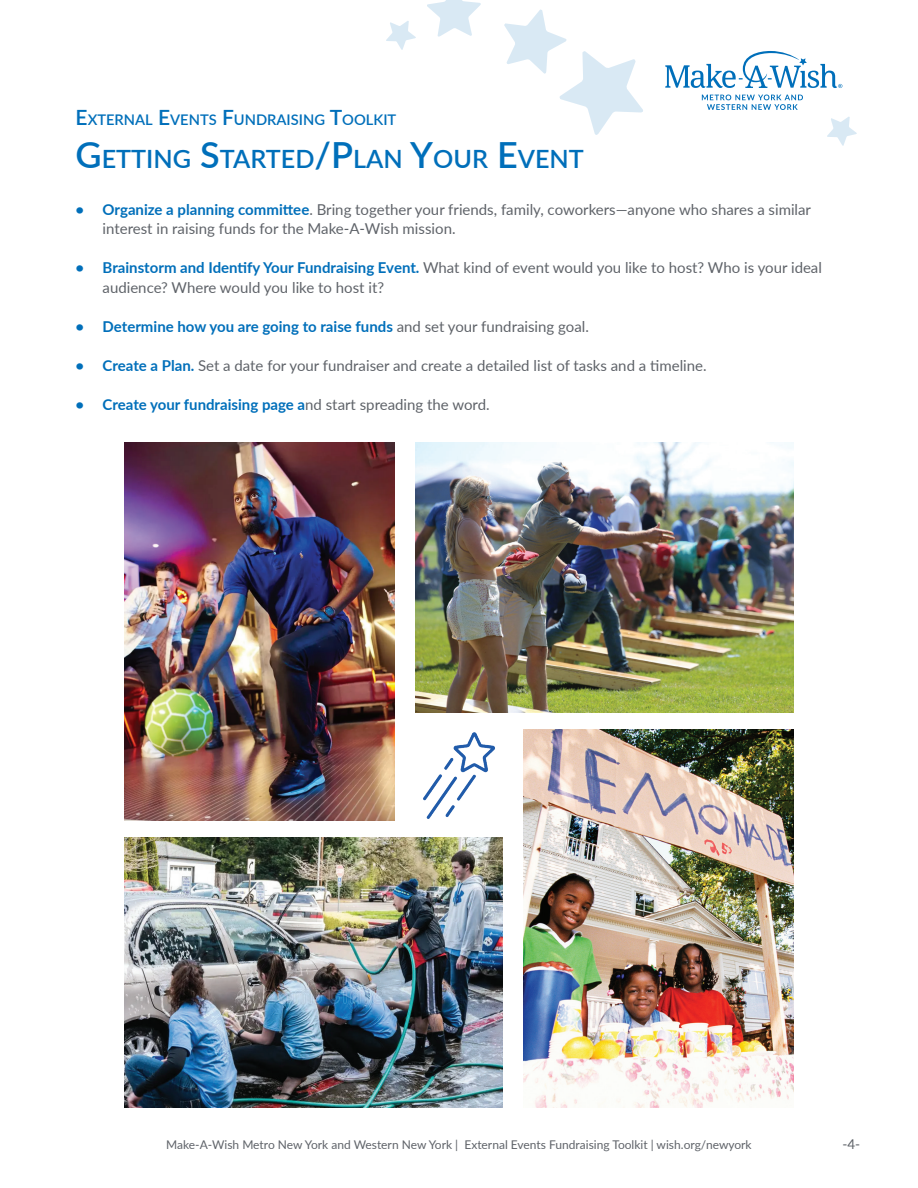
<style>
.page{position:relative;width:918px;height:1188px;background:#fff}
.page>*{position:absolute;margin:0;border:0;box-sizing:border-box;transform-origin:0 0}
.t1{font:600 25.2px "Lato";color:#006fba}
.t2{font:15px/19.5px "Lato";color:#5f6369}
.t3{font:700 15px "Lato";color:#006fba}
.t4{font:600 14.7px "Lato";color:#006fba}
.t5{font:13.5px "Lato";color:#5f6369}
.t6{font:12px "Lato";color:#5f6369}
.s1{font-size:21px}
.s2{font-size:36px}
.s3{font-weight:700;color:#006fba}
.s4{font-weight:400;color:#5f6369}
</style>
<div class="page">
<svg style="left:504px;top:9px;width:139px;height:126px"></svg>
<svg style="left:827px;top:117px;width:30px;height:29px"></svg>
<svg style="left:427px;top:0;width:54px;height:37px"></svg>
<svg style="left:386px;top:21px;width:30px;height:29px"></svg>
<svg style="left:702px;top:95px;width:101px;height:15px"></svg>
<svg style="left:665px;top:51px;width:177px;height:37px"></svg>
<img style="left:415px;top:442px;width:378px;height:270px">
<img style="left:125px;top:442px;width:270px;height:378px">
<img style="left:125px;top:838px;width:378px;height:270px">
<img style="left:523px;top:730px;width:270px;height:378px">
<img style="left:423px;top:732px;width:72px;height:87px">
<p class="t4" style="left:76px;top:109px;width:322px"><span class="s1">E</span>XTERNAL <span class="s1">E</span>VENTS <span class="s1">F</span>UNDRAISING <span class="s1">T</span>OOLKIT</p>
<h1 class="t1" style="left:76px;top:141px;width:510px"><span class="s2">G</span>ETTING <span class="s2">S</span>TARTED<span class="s2">/P</span>LAN <span class="s2">Y</span>OUR <span class="s2">E</span>VENT</h1>
<p class="t2" style="left:103px;top:199px;width:710px;text-indent:-27px"><span class="s3">• Organize a planning committee</span>. Bring together your friends, family, coworkers—anyone who shares a similar interest in raising funds for the Make-A-Wish mission.</p>
<p class="t2" style="left:103px;top:257px;width:721px;text-indent:-27px"><span class="s3">• Brainstorm and Identify Your Fundraising Event.</span> What kind of event would you like to host? Who is your ideal audience? Where would you like to host it?</p>
<p class="t3" style="left:76px;top:315px;width:515px">• Determine how you are going to raise funds <span class="s4">and set your fundraising goal.</span></p>
<p class="t2" style="left:76px;top:355px;width:633px"><span class="s3">• Create a Plan.</span> Set a date for your fundraiser and create a detailed list of tasks and a timeline.</p>
<p class="t3" style="left:76px;top:393px;width:416px">• Create your fundraising page a<span class="s4">nd start spreading the word.</span></p>
<p class="t6" style="left:166px;top:1136px;width:587px">Make-A-Wish Metro New York and Western New York | External Events Fundraising Toolkit | wish.org/newyork</p>
<p class="t5" style="left:842px;top:1135px;width:19px">-4-</p>
</div>
